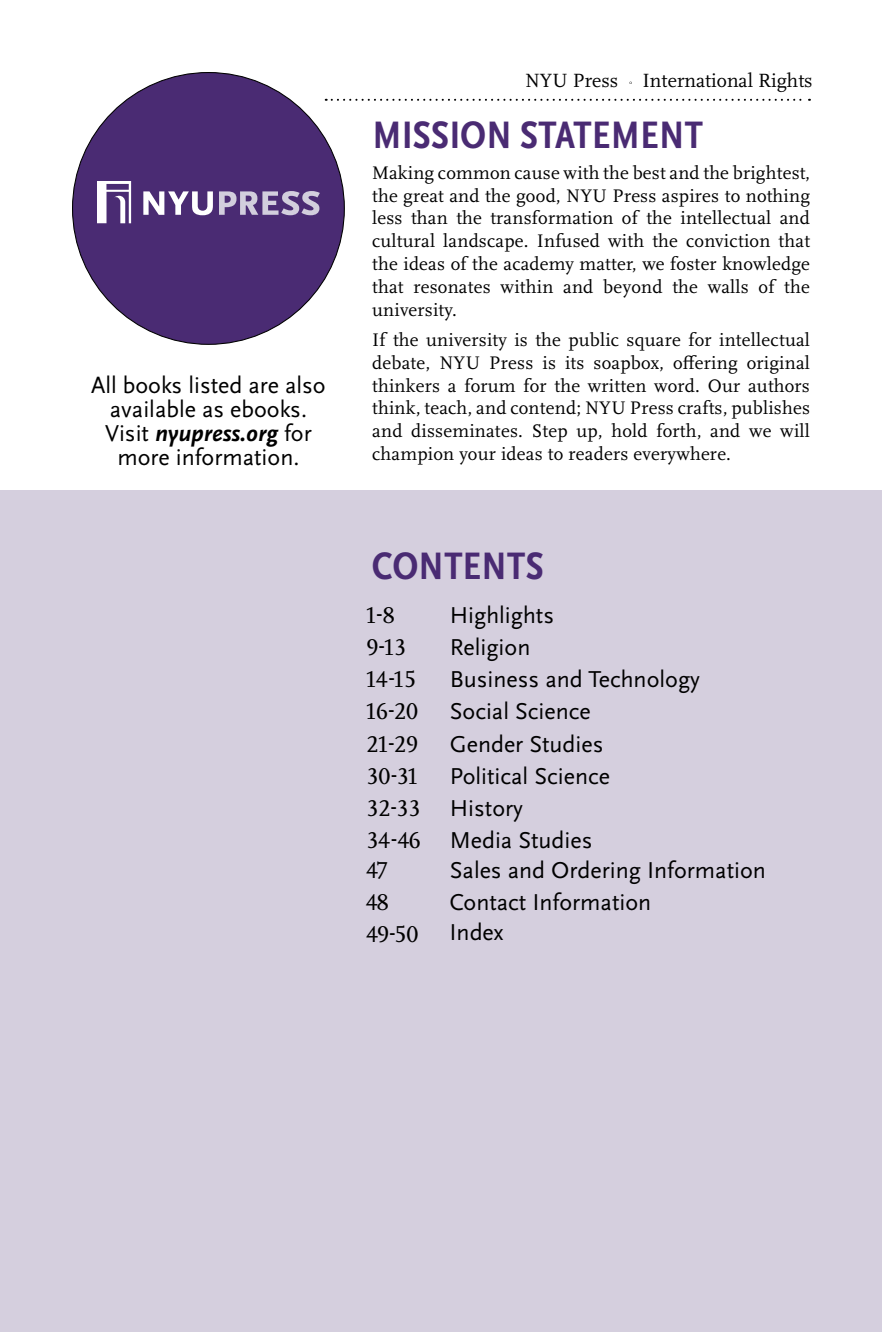
<style>
.page{position:relative;width:882px;height:1332px;background:#fff}
.page>*{position:absolute;margin:0;border:0;box-sizing:border-box;transform-origin:0 0}
.t1{font:700 condensed 40px "Scala Sans Pro";letter-spacing:.01em;color:#4a2b73}
.t2{font:24px/24px "Scala Sans Pro";color:#000;text-align:center}
.t3{font:24px "Scala Pro";color:#000}
.t4{font:20px "Scala Pro";color:#000}
.t5{font:19px/22.8px "Scala Pro";letter-spacing:.01em;color:#000;text-align:justify}
.s1{font-weight:700;font-style:italic}
.s2{font-family:"Scala Pro"}
</style>
<div class="page">
<div style="left:0;top:490px;width:882px;height:842px;background:#d5cfde"></div>
<div style="left:73px;top:73px;width:271px;height:271px;background:#4a2b73;border-radius:50%"></div>
<svg style="left:97px;top:181px;width:34px;height:42px"></svg>
<svg style="left:143px;top:191px;width:70px;height:24px"></svg>
<svg style="left:219px;top:191px;width:101px;height:24px"></svg>
<svg style="left:326px;top:99px;width:484px;height:2px"></svg>
<p class="t2" style="left:91px;top:373px;width:236px">All books listed are also available as ebooks.<br>Visit <span class="s1">nyupress.org</span> for more information.</p>
<p class="t4" style="left:525px;top:69px;width:289px">NYU Press International Rights</p>
<h1 class="t1" style="left:372px;top:112px;width:332px">MISSION STATEMENT</h1>
<p class="t5" style="left:372px;top:161px;width:439px">Making common cause with the best and the brightest, the great and the good, NYU Press aspires to nothing less than the transformation of the intellectual and cultural landscape. Infused with the conviction that the ideas of the academy matter, we foster knowledge that resonates within and beyond the walls of the university.</p>
<p class="t5" style="left:372px;top:329px;width:439px">If the university is the public square for intellectual debate, NYU Press is its soapbox, offering original thinkers a forum for the written word. Our authors think, teach, and contend; NYU Press crafts, publishes and disseminates. Step up, hold forth, and we will champion your ideas to readers everywhere.</p>
<h1 class="t1" style="left:372px;top:543px;width:173px">CONTENTS</h1>
<p class="t2" style="left:450px;top:603px;width:106px">Highlights</p>
<p class="t3" style="left:366px;top:633px;width:41px">9-13</p>
<p class="t2" style="left:450px;top:635px;width:82px">Religion</p>
<p class="t3" style="left:366px;top:601px;width:30px">1-8</p>
<p class="t3" style="left:366px;top:666px;width:51px">14-15</p>
<p class="t2" style="left:450px;top:667px;width:252px">Business and Technology</p>
<p class="t3" style="left:366px;top:698px;width:53px">16-20</p>
<p class="t2" style="left:450px;top:700px;width:142px">Social Science</p>
<p class="t3" style="left:366px;top:730px;width:53px">21-29</p>
<p class="t2" style="left:450px;top:732px;width:155px">Gender Studies</p>
<p class="t3" style="left:366px;top:762px;width:53px">30-31</p>
<p class="t2" style="left:366px;top:760px;width:245px;line-height:32.2px;text-align:left;text-indent:83px">Political Science<br><span class="s2">32-33</span> History</p>
<p class="t3" style="left:366px;top:857px;width:23px">47</p>
<p class="t2" style="left:450px;top:858px;width:318px">Sales and Ordering Information</p>
<p class="t2" style="left:366px;top:828px;width:227px"><span class="s2">34-46</span> Media Studies</p>
<p class="t3" style="left:366px;top:889px;width:24px">48</p>
<p class="t2" style="left:449px;top:891px;width:203px">Contact Information</p>
<p class="t3" style="left:366px;top:920px;width:53px">49-50</p>
<p class="t2" style="left:449px;top:920px;width:56px">Index</p>
</div>
